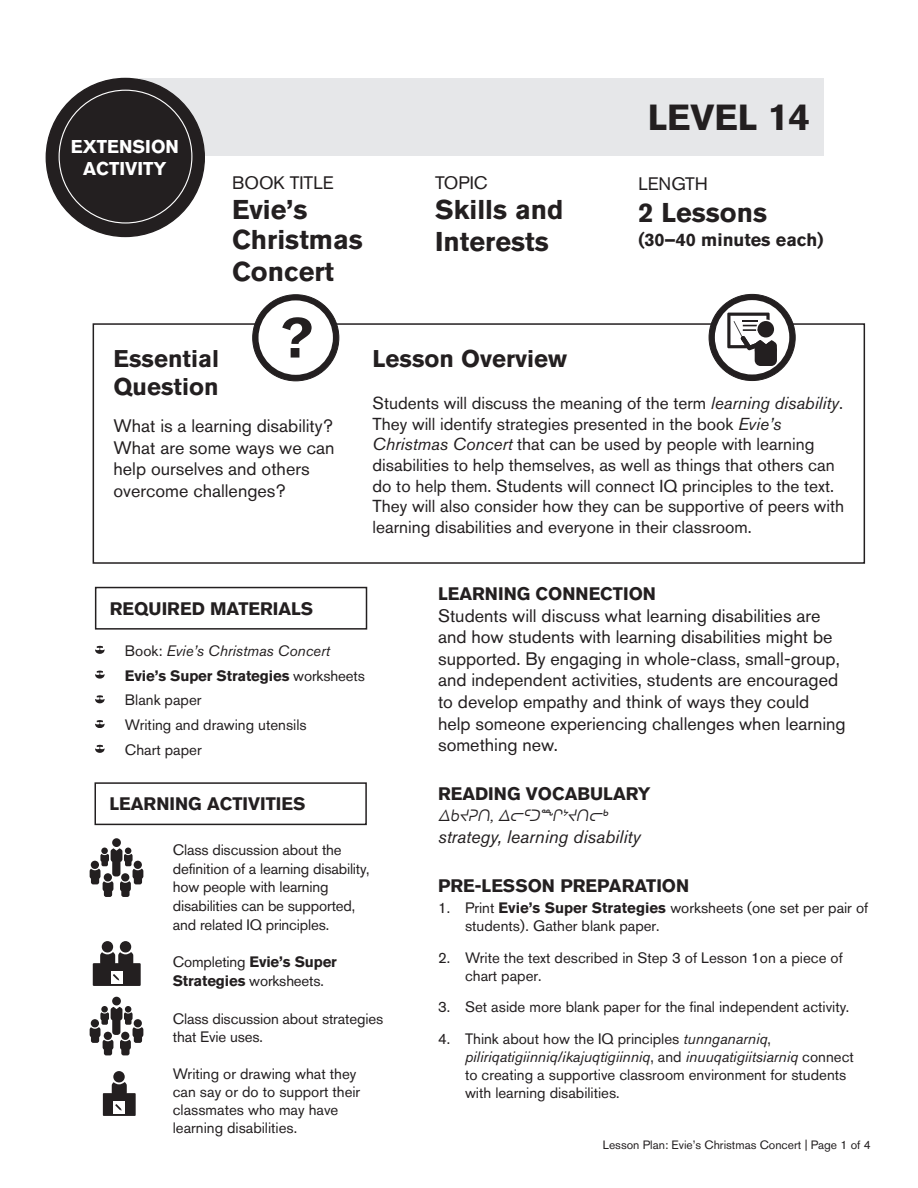
<style>
.page{position:relative;width:918px;height:1188px;background:#fff}
.page>*{position:absolute;margin:0;border:0;box-sizing:border-box;transform-origin:0 0}
.t1{font:700 61.5px "Akzidenz Grotesk BQ";color:#231f20}
.t2{font:700 36px "Akzidenz Grotesk BQ";color:#231f20}
.BODY{font:700 27px/30.8px "Akzidenz Grotesk BQ";color:#231f20}
.t3{font:700 24px "Akzidenz Grotesk BQ";color:#231f20}
.t4{font:700 18.45px/22px "Akzidenz Grotesk BQ";color:#fff;text-align:center}
.SUB1{font:18px/21.6px "Akzidenz Grotesk BQ";color:#231f20}
.Teaching_Strategy{font:18px/21.6px "Akzidenz Grotesk BQ";color:#231f20}
.SUB1-2{font:700 18px "Akzidenz Grotesk BQ";color:#231f20}
.SUB1-3{font:italic 18px "Akzidenz Grotesk BQ";color:#231f20}
.BODY-2{font:700 18px "Akzidenz Grotesk BQ";color:#231f20}
.Teaching_Strategy-2{font:17.25px/20.7px "Akzidenz Grotesk BQ";color:#231f20}
.LEARNING_ACTIVITIES{font:15px/18px "Akzidenz Grotesk BQ";color:#231f20}
.STAR_BULLETS{font:15px "Akzidenz Grotesk BQ";color:#231f20}
.STAR_BULLETS-2{font:700 15px "Akzidenz Grotesk BQ";letter-spacing:-.01em;color:#231f20}
.STAR_BULLETS-3{font:italic 15px "Akzidenz Grotesk BQ";color:#231f20}
.SUB1-4{font:italic 15px "Pigiarniq";color:#231f20}
.t5{font:12px "Akzidenz Grotesk BQ";color:#231f20}
.s1{font-size:37.5px}
.s2{font-style:italic}
.s3{font-style:normal}
.s4{font-weight:400}
.s5{font-weight:700}
</style>
<div class="page">
<div style="left:93px;top:323px;width:772px;height:241px;border:2px solid #231f20"></div>
<div style="left:139px;top:78px;width:685px;height:78px;background:#e6e7e9"></div>
<div style="left:94px;top:782px;width:273px;height:43px;border:2px solid #231f20"></div>
<div style="left:253px;top:295px;width:86px;height:86px;background:#231f20;border-radius:50%"></div>
<div style="left:260px;top:301px;width:72px;height:73px;background:#fff;border-radius:50%"></div>
<div style="left:259px;top:300px;width:74px;height:75px;border:2px solid #fff;border-radius:50%"></div>
<svg style="left:709px;top:294px;width:86px;height:87px;background:#3a3737"></svg>
<div style="left:716px;top:301px;width:72px;height:72px;background:#fff;border-radius:50%"></div>
<div style="left:715px;top:300px;width:74px;height:75px;border:2px solid #fff;border-radius:50%"></div>
<div style="left:755px;top:344px;width:22px;height:22px;background:#231f20;border-radius:6px"></div>
<svg style="left:727px;top:313px;width:50px;height:41px"></svg>
<svg style="left:95px;top:646px;width:10px;height:8px"></svg>
<svg style="left:95px;top:671px;width:10px;height:7px"></svg>
<svg style="left:95px;top:695px;width:10px;height:8px"></svg>
<svg style="left:95px;top:720px;width:10px;height:8px"></svg>
<svg style="left:95px;top:745px;width:10px;height:8px"></svg>
<div style="left:95px;top:587px;width:272px;height:43px;border:2px solid #231f20"></div>
<div style="left:112px;top:997px;width:9px;height:8px;background:#231f20;border-radius:50%"></div>
<svg style="left:90px;top:1006px;width:53px;height:49px"></svg>
<div style="left:112px;top:838px;width:9px;height:9px;background:#231f20;border-radius:50%"></div>
<svg style="left:90px;top:848px;width:53px;height:49px"></svg>
<svg style="left:112px;top:1071px;width:15px;height:22px"></svg>
<div style="left:103px;top:1093px;width:33px;height:23px;background:#231f20"></div>
<div style="left:114px;top:1101px;width:11px;height:12px;background:#fff"></div>
<svg style="left:115px;top:1104px;width:7px;height:7px"></svg>
<div style="left:46px;top:78px;width:158px;height:158px;background:#231f20;border-radius:50%"></div>
<svg style="left:100px;top:941px;width:33px;height:22px"></svg>
<div style="left:93px;top:963px;width:48px;height:23px;background:#231f20"></div>
<div style="left:112px;top:971px;width:11px;height:12px;background:#fff"></div>
<svg style="left:113px;top:974px;width:6px;height:7px"></svg>
<p class="t4" style="left:71px;top:135px;width:110px">EXTENSION<br>ACTIVITY</p>
<p class="SUB1" style="left:232px;top:172px;width:103px">BOOK TITLE</p>
<p class="BODY" style="left:232px;top:194px;width:132px">Evie’s<br>Christmas<br>Concert</p>
<p class="SUB1" style="left:435px;top:172px;width:54px">TOPIC</p>
<p class="BODY" style="left:435px;top:194px;width:130px;line-height:31.5px">Skills and<br>Interests</p>
<p class="t2" style="left:648px;top:97px;width:164px">LEVEL <span class="s1">14</span></p>
<p class="SUB1" style="left:638px;top:173px;width:71px">LENGTH</p>
<p class="BODY" style="left:638px;top:197px;width:130px">2 Lessons</p>
<p class="BODY-2" style="left:638px;top:229px;width:187px">(30–40 minutes each)</p>
<p class="t1" style="left:276px;top:303px;width:39px">?</p>
<p class="t3" style="left:114px;top:344px;width:107px">Essential</p>
<p class="t3" style="left:114px;top:373px;width:107px">Question</p>
<p class="Teaching_Strategy" style="left:114px;top:415px;width:222px">What is a learning disability?<br>What are some ways we can help ourselves and others overcome challenges?</p>
<p class="t3" style="left:373px;top:344px;width:196px">Lesson Overview</p>
<p class="Teaching_Strategy-2" style="left:373px;top:392px;width:473px">Students will discuss the meaning of the term <span class="s2">learning disability</span>.<br>They will identify strategies presented in the book <span class="s2">Evie’s Christmas Concert</span> that can be used by people with learning disabilities to help themselves, as well as things that others can do to help them. Students will connect IQ principles to the text.<br>They will also consider how they can be supportive of peers with learning disabilities and everyone in their classroom.</p>
<p class="SUB1-2" style="left:110px;top:598px;width:205px">REQUIRED MATERIALS</p>
<p class="STAR_BULLETS-3" style="left:125px;top:642px;width:206px"><span class="s3">Book:</span> Evie’s Christmas Concert</p>
<p class="STAR_BULLETS-2" style="left:125px;top:667px;width:241px">Evie’s Super Strategies <span class="s4">worksheets</span></p>
<p class="STAR_BULLETS" style="left:125px;top:691px;width:78px">Blank paper</p>
<p class="STAR_BULLETS" style="left:125px;top:716px;width:183px">Writing and drawing utensils</p>
<p class="STAR_BULLETS" style="left:125px;top:741px;width:78px">Chart paper</p>
<p class="SUB1-2" style="left:110px;top:793px;width:198px">LEARNING ACTIVITIES</p>
<p class="LEARNING_ACTIVITIES" style="left:173px;top:840px;width:198px;line-height:18.8px">Class discussion about the definition of a learning disability, how people with learning disabilities can be supported, and related IQ principles.</p>
<p class="LEARNING_ACTIVITIES" style="left:173px;top:953px;width:166px;line-height:18.8px">Completing <span class="s5">Evie’s Super<br>Strategies</span> worksheets.</p>
<p class="LEARNING_ACTIVITIES" style="left:173px;top:1009px;width:212px;line-height:18.8px">Class discussion about strategies that Evie uses.</p>
<p class="LEARNING_ACTIVITIES" style="left:173px;top:1065px;width:189px">Writing or drawing what they can say or do to support their classmates who may have learning disabilities.</p>
<p class="SUB1" style="left:438px;top:583px;width:409px"><span class="s5">LEARNING CONNECTION<br></span>Students will discuss what learning disabilities are and how students with learning disabilities might be supported. By engaging in whole-class, small-group, and independent activities, students are encouraged to develop empathy and think of ways they could help someone experiencing challenges when learning something new.</p>
<p class="SUB1-2" style="left:438px;top:783px;width:214px">READING VOCABULARY</p>
<p class="SUB1-4" style="left:438px;top:805px;width:171px">ᐃᑲᔪᕈᑎ, ᐃᓕᑦᑐᖖᒋᔾᔪᑎᓕᒃ</p>
<p class="SUB1-3" style="left:438px;top:826px;width:204px">strategy, learning disability</p>
<p class="SUB1-2" style="left:438px;top:875px;width:253px">PRE-LESSON PREPARATION</p>
<p class="LEARNING_ACTIVITIES" style="left:465px;top:899px;width:405px;text-indent:-27px">1. Print <span class="s5">Evie’s Super Strategies</span> worksheets (one set per pair of students). Gather blank paper.</p>
<p class="LEARNING_ACTIVITIES" style="left:465px;top:948px;width:379px;text-indent:-27px">2. Write the text described in Step 3 of Lesson 1on a piece of chart paper.</p>
<p class="LEARNING_ACTIVITIES" style="left:438px;top:998px;width:413px">3. Set aside more blank paper for the final independent activity.</p>
<p class="LEARNING_ACTIVITIES" style="left:465px;top:1029px;width:390px;text-indent:-27px">4. Think about how the IQ principles <span class="s2">tunnganarniq</span>, <span class="s2">piliriqatigiinniq/ikajuqtigiinniq</span>, and <span class="s2">inuuqatigiitsiarniq</span> connect to creating a supportive classroom environment for students with learning disabilities.</p>
<p class="t5" style="left:603px;top:1138px;width:269px">Lesson Plan: Evie’s Christmas Concert | Page 1 of 4</p>
</div>
